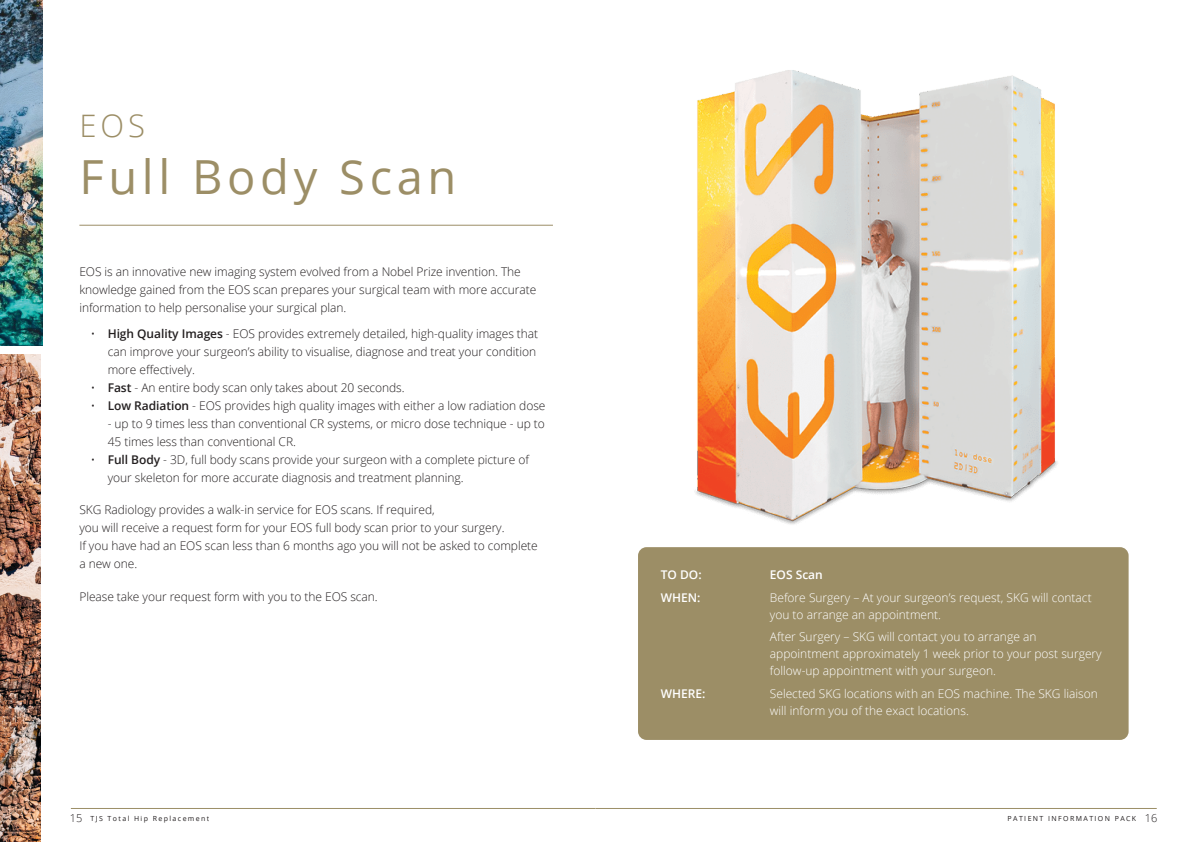
<style>
.page{position:relative;width:1191px;height:842px;background:#fff}
.page>*{position:absolute;margin:0;border:0;box-sizing:border-box;transform-origin:0 0}
.t1{font:47px "Open Sans";letter-spacing:.1em;color:#9c8e66}
.t2{font:300 31px "Open Sans";color:#9c8e66}
.t3{font:300 12px/18px "Open Sans";letter-spacing:-.005em;color:#231f20}
.t4{font:300 12px/17px "Open Sans";color:#fff}
.t5{font:600 12px "Open Sans";color:#fff}
.t6{font:7px "Open Sans";letter-spacing:.2em;color:#231f20}
.s1{font-weight:600}
.s2{font-weight:300;font-size:11px}
</style>
<div class="page">
<img style="left:0;top:354px;width:41px;height:488px">
<img style="left:0;top:0;width:43px;height:346px">
<hr style="left:71px;top:808px;width:524px;height:1px;background:#9c8e66">
<hr style="left:595px;top:808px;width:561px;height:1px;background:#9c8e66">
<div style="left:638px;top:547px;width:490px;height:193px;background:#9c8e66;border-radius:9px"></div>
<img style="left:694px;top:70px;width:364px;height:455px">
<hr style="left:79px;top:225px;width:474px;height:1px;background:#9c8e66">
<h2 class="t2" style="left:79px;top:105px;width:67px">EOS</h2>
<h1 class="t1" style="left:79px;top:144px;width:378px">Full Body Scan</h1>
<p class="t3" style="left:79px;top:262px;width:458px">EOS is an innovative new imaging system evolved from a Nobel Prize invention. The knowledge gained from the EOS scan prepares your surgical team with more accurate information to help personalise your surgical plan.</p>
<p class="t3" style="left:108px;top:324px;width:432px;text-indent:-17px">• <span class="s1">High Quality Images</span> - EOS provides extremely detailed, high-quality images that can improve your surgeon’s ability to visualise, diagnose and treat your condition more effectively.</p>
<p class="t3" style="left:91px;top:378px;width:315px">• <span class="s1">Fast</span> - An entire body scan only takes about 20 seconds.</p>
<p class="t3" style="left:91px;top:396px;width:456px">• <span class="s1">Low Radiation</span> - EOS provides high quality images with either a low radiation dose</p>
<p class="t3" style="left:108px;top:414px;width:439px">- up to 9 times less than conventional CR systems, or micro dose technique - up to<br>45 times less than conventional CR.</p>
<p class="t3" style="left:108px;top:450px;width:423px;text-indent:-17px">• <span class="s1">Full Body</span> - 3D, full body scans provide your surgeon with a complete picture of your skeleton for more accurate diagnosis and treatment planning.</p>
<p class="t3" style="left:79px;top:501px;width:460px">SKG Radiology provides a walk-in service for EOS scans. If required,<br>you will receive a request form for your EOS full body scan prior to your surgery.<br>If you have had an EOS scan less than 6 months ago you will not be asked to complete a new one.</p>
<p class="t3" style="left:79px;top:587px;width:300px">Please take your request form with you to the EOS scan.</p>
<p class="t5" style="left:660px;top:566px;width:42px">TO DO:</p>
<p class="t5" style="left:770px;top:566px;width:54px">EOS Scan</p>
<p class="t5" style="left:660px;top:589px;width:41px">WHEN:</p>
<p class="t4" style="left:770px;top:588px;width:323px">Before Surgery – At your surgeon’s request, SKG will contact you to arrange an appointment.</p>
<p class="t4" style="left:770px;top:628px;width:333px">After Surgery – SKG will contact you to arrange an appointment approximately 1 week prior to your post surgery follow-up appointment with your surgeon.</p>
<p class="t5" style="left:660px;top:685px;width:46px">WHERE:</p>
<p class="t4" style="left:770px;top:685px;width:329px">Selected SKG locations with an EOS machine. The SKG liaison will inform you of the exact locations.</p>
<p class="t6" style="left:70px;top:813px;width:141px"><span class="s2">15</span> TJS Total Hip Replacement</p>
<p class="t6" style="left:1007px;top:813px;width:151px">PATIENT INFORMATION PACK <span class="s2">16</span></p>
</div>
